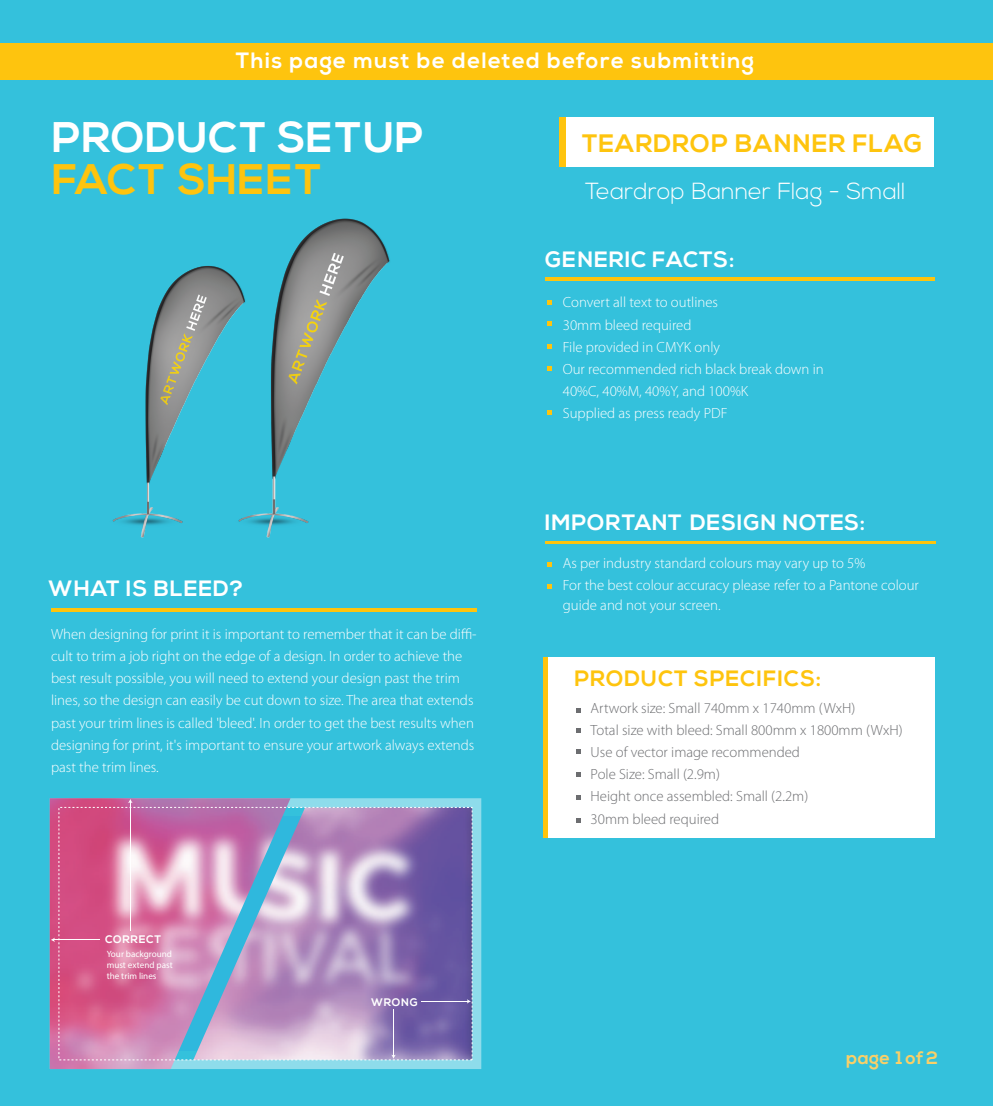
<style>
.page{position:relative;width:993px;height:1106px;background:#34c1dc}
.page>*{position:absolute;margin:0;border:0;box-sizing:border-box;transform-origin:0 0}
.t1{font:700 42.75px "Nexa";letter-spacing:.02em;color:#fff}
.t2{font:700 42.75px "Nexa";color:#fec40e}
.t3{font:700 25.23px "Nexa";letter-spacing:.04em;color:#fec40e}
.t4{font:300 23.28px "Nexa";color:#fff}
.t5{font:700 22.17px "Nexa";letter-spacing:.04em;color:#fff}
.t6{font:700 22.17px "Nexa";letter-spacing:.06em;color:#fff}
.t7{font:700 22.17px "Nexa";letter-spacing:.04em;color:#fec40e}
.t8{font:700 18.03px "Nexa";letter-spacing:.02em;color:#f9d068}
.t9{font:300 14.79px/22.2px "Myriad Pro";color:#fff}
.t10{font:300 14.79px/22.2px "Myriad Pro";color:#6c6d70}
.t11{font:700 10.98px "Nexa";letter-spacing:.06em;color:#fff}
.t12{font:9.12px/10.9px "Myriad Pro";color:#fff;text-align:justify}
</style>
<div class="page">
<hr style="left:545px;top:278px;width:389px;height:3px;background:#fec40e">
<hr style="left:545px;top:541px;width:390px;height:3px;background:#fec40e">
<hr style="left:51px;top:609px;width:425px;height:3px;background:#fec40e">
<div style="left:559px;top:117px;width:375px;height:50px;background:#fec40e"></div>
<div style="left:567px;top:117px;width:367px;height:50px;background:#fff"></div>
<svg style="left:547px;top:562px;width:5px;height:5px"></svg>
<svg style="left:547px;top:584px;width:5px;height:5px"></svg>
<svg style="left:547px;top:300px;width:5px;height:5px"></svg>
<svg style="left:547px;top:321px;width:5px;height:5px"></svg>
<svg style="left:547px;top:344px;width:5px;height:5px"></svg>
<svg style="left:547px;top:366px;width:5px;height:5px"></svg>
<svg style="left:547px;top:410px;width:5px;height:5px"></svg>
<div style="left:0;top:43px;width:993px;height:37px;background:#fec40e"></div>
<div style="left:548px;top:657px;width:387px;height:181px;background:#fff"></div>
<svg style="left:576px;top:708px;width:5px;height:4px"></svg>
<svg style="left:576px;top:728px;width:5px;height:5px"></svg>
<svg style="left:576px;top:749px;width:5px;height:5px"></svg>
<svg style="left:576px;top:772px;width:5px;height:4px"></svg>
<svg style="left:576px;top:795px;width:5px;height:4px"></svg>
<svg style="left:576px;top:818px;width:5px;height:4px"></svg>
<svg style="left:290px;top:798px;width:191px;height:271px;fill:#8edceb"></svg>
<img style="left:50px;top:798px;width:240px;height:271px">
<img style="left:193px;top:809px;width:277px;height:249px">
<div style="left:58px;top:807px;width:414px;height:253px;border:1px dashed #fff"></div>
<svg style="left:128px;top:799px;width:5px;height:4px"></svg>
<hr style="left:130px;top:802px;width:1px;height:129px;background:#fff">
<svg style="left:51px;top:937px;width:4px;height:5px"></svg>
<hr style="left:54px;top:940px;width:46px;height:1px;background:#fff">
<svg style="left:391px;top:1055px;width:5px;height:4px"></svg>
<hr style="left:393px;top:1009px;width:1px;height:46px;background:#fff">
<svg style="left:467px;top:999px;width:4px;height:5px"></svg>
<hr style="left:422px;top:1001px;width:46px;height:1px;background:#fff">
<img style="left:112px;top:218px;width:278px;height:320px">
<h3 class="t6" style="left:236px;top:48px;width:519px">This page must be deleted before submitting</h3>
<h1 class="t1" style="left:52px;top:113px;width:373px">PRODUCT SETUP</h1>
<h1 class="t2" style="left:52px;top:154px;width:271px">FACT SHEET</h1>
<h3 class="t5" style="left:49px;top:576px;width:196px">WHAT IS BLEED?</h3>
<p class="t9" style="left:51px;top:623px;width:427px">When designing for print it is important to remember that it can be diffi&shy;cult to trim a job right on the edge of a design. In order to achieve the best result possible, you will need to extend your design past the trim lines, so the design can easily be cut down to size. The area that extends past your trim lines is called 'bleed'. In order to get the best results when designing for print, it's important to ensure your artwork always extends past the trim lines.</p>
<p class="t11" style="left:105px;top:932px;width:58px">CORRECT</p>
<p class="t12" style="left:107px;top:948px;width:67px">Your background must extend past the trim lines</p>
<p class="t11" style="left:371px;top:995px;width:48px">WRONG</p>
<h2 class="t3" style="left:582px;top:128px;width:342px">TEARDROP BANNER FLAG</h2>
<h3 class="t4" style="left:585px;top:177px;width:322px">Teardrop Banner Flag - Small</h3>
<h3 class="t5" style="left:545px;top:247px;width:191px">GENERIC FACTS:</h3>
<p class="t9" style="left:563px;top:292px;width:262px">Convert all text to outlines<br>30mm bleed required<br>File provided in CMYK only<br>Our recommended rich black break down in<br>40%C, 40%M, 40%Y, and 100%K<br>Supplied as press ready PDF</p>
<h3 class="t5" style="left:545px;top:509px;width:322px">IMPORTANT DESIGN NOTES:</h3>
<p class="t9" style="left:563px;top:552px;width:357px">As per industry standard colours may vary up to 5%<br>For the best colour accuracy please refer to a Pantone colour</p>
<p class="t9" style="left:563px;top:594px;width:159px">guide and not your screen.</p>
<h3 class="t7" style="left:574px;top:666px;width:248px">PRODUCT SPECIFICS:</h3>
<p class="t10" style="left:590px;top:697px;width:313px">Artwork size: Small 740mm x 1740mm (WxH)<br>Total size with bleed: Small 800mm x 1800mm (WxH)<br>Use of vector image recommended<br>Pole Size: Small (2.9m)<br>Height once assembled: Small (2.2m)<br>30mm bleed required</p>
<p class="t8" style="left:846px;top:1047px;width:93px">page 1 of2</p>
</div>
